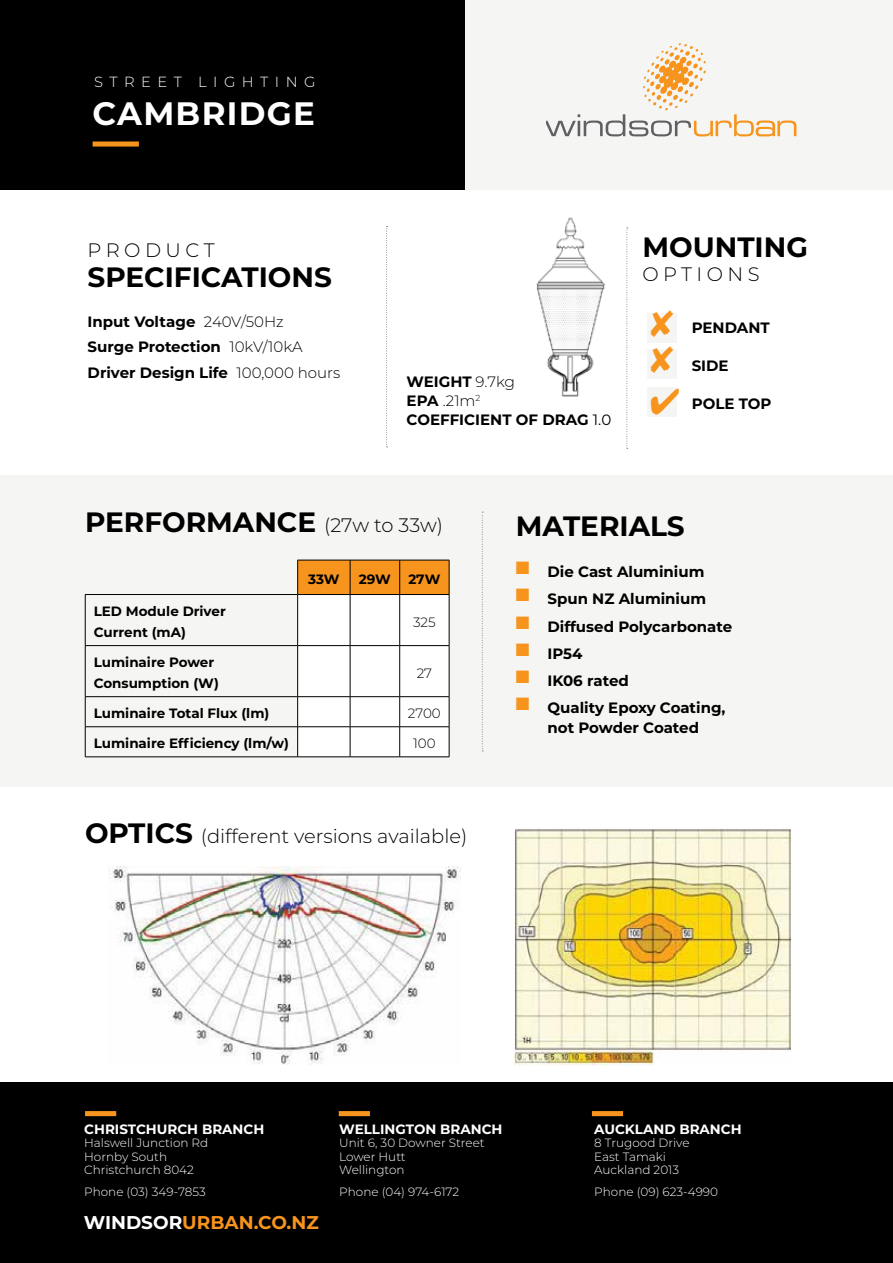
<style>
.page{position:relative;width:893px;height:1263px;background:#fff}
.page>*{position:absolute;margin:0;border:0;box-sizing:border-box;transform-origin:0 0}
.t1{font:700 32.4px "Montserrat";letter-spacing:.04em;color:#fff}
.t2{font:700 27.9px "Montserrat";color:#000}
.t3{font:300 19.5px "Montserrat";color:#000}
.t4{font:300 19.5px "Montserrat";letter-spacing:.23em;color:#000}
.t5{font:700 18.45px "Montserrat";color:#f7941d}
.t6{font:700 15px/25.2px "Montserrat";color:#000}
.t7{font:300 14.7px "Montserrat";letter-spacing:.44em;color:#fff}
.t8{font:700 13.5px/21px "Montserrat";color:#000}
.t9{font:700 13.5px "Montserrat";color:#fff}
.t10{font:300 13.5px "Montserrat";color:#000}
.t11{font:300 12px/13.5px "Montserrat";color:#fff}
.s1{font-weight:300}
.s2{font-weight:400}
.s3{font-weight:300;font-size:19.5px}
.s4{font-weight:700;font-size:27.9px}
.s5{color:#fff}
</style>
<div class="page">
<div style="left:0;top:475px;width:893px;height:312px;background:#f5f5f3"></div>
<div style="left:0;top:1082px;width:893px;height:181px;background:#000"></div>
<div style="left:459px;top:0;width:434px;height:190px;background:#f5f5f3"></div>
<div style="left:0;top:0;width:465px;height:190px;background:#000"></div>
<svg style="left:546px;top:43px;width:250px;height:93px"></svg>
<div style="left:85px;top:1111px;width:31px;height:5px;background:#f7941d"></div>
<div style="left:339px;top:1111px;width:31px;height:5px;background:#f7941d"></div>
<div style="left:592px;top:1111px;width:31px;height:5px;background:#f7941d"></div>
<div style="left:93px;top:141px;width:46px;height:6px;background:#f7941d"></div>
<svg style="left:386px;top:226px;width:2px;height:221px"></svg>
<svg style="left:482px;top:512px;width:1px;height:239px"></svg>
<svg style="left:626px;top:228px;width:2px;height:221px"></svg>
<svg style="left:85px;top:560px;width:365px;height:197px"></svg>
<hr style="left:85px;top:726px;width:213px;height:1px;background:#000">
<hr style="left:85px;top:727px;width:1px;height:30px;background:#000">
<hr style="left:297px;top:727px;width:1px;height:30px;background:#000">
<hr style="left:85px;top:756px;width:213px;height:1px;background:#000">
<img style="left:109px;top:867px;width:351px;height:197px">
<img style="left:514px;top:828px;width:276px;height:237px">
<div style="left:647px;top:313px;width:30px;height:30px;background:#f5f5f3"></div>
<div style="left:647px;top:350px;width:30px;height:29px;background:#f5f5f3"></div>
<div style="left:647px;top:388px;width:30px;height:29px;background:#f5f5f3"></div>
<img style="left:536px;top:217px;width:70px;height:180px">
<svg style="left:651px;top:349px;width:26px;height:39px"></svg>
<p class="t7" style="left:94px;top:71px;width:223px">STREET LIGHTING</p>
<h1 class="t1" style="left:93px;top:90px;width:224px">CAMBRIDGE</h1>
<h3 class="t4" style="left:88px;top:237px;width:129px">PRODUCT</h3>
<h2 class="t2" style="left:88px;top:257px;width:246px">SPECIFICATIONS</h2>
<h2 class="t2" style="left:642px;top:227px;width:167px">MOUNTING</h2>
<h3 class="t4" style="left:642px;top:261px;width:119px">OPTIONS</h3>
<p class="t6" style="left:88px;top:308px;width:254px">Input Voltage <span class="s1">240V/50Hz<br></span>Surge Protection <span class="s1">10kV/10kA<br></span>Driver Design Life <span class="s1">100,000 hours</span></p>
<p class="t6" style="left:692px;top:314px;width:80px">PENDANT</p>
<p class="t6" style="left:692px;top:352px;width:38px">SIDE</p>
<p class="t6" style="left:692px;top:390px;width:81px">POLE TOP</p>
<p class="t6" style="left:407px;top:371px;width:206px;line-height:19.2px">WEIGHT <span class="s1">9.7kg<br></span>EPA <span class="s1">.21m</span><sup>2<br></sup>COEFFICIENT OF DRAG <span class="s2">1.0</span></p>
<h2 class="t2" style="left:85px;top:502px;width:360px">PERFORMANCE <span class="s3">(27w to 33w)</span></h2>
<p class="t8" style="left:308px;top:568px;width:33px">33W</p>
<p class="t8" style="left:359px;top:568px;width:33px">29W</p>
<p class="t8" style="left:408px;top:568px;width:34px">27W</p>
<p class="t8" style="left:94px;top:600px;width:134px">LED Module Driver<br>Current (mA)</p>
<p class="t10" style="left:413px;top:613px;width:24px">325</p>
<p class="t8" style="left:94px;top:651px;width:127px">Luminaire Power<br>Consumption (W)</p>
<p class="t10" style="left:417px;top:664px;width:17px">27</p>
<p class="t8" style="left:94px;top:702px;width:177px">Luminaire Total Flux (lm)</p>
<p class="t10" style="left:408px;top:704px;width:34px">2700</p>
<p class="t8" style="left:94px;top:732px;width:197px">Luminaire Efficiency (lm/w)</p>
<p class="t10" style="left:413px;top:734px;width:24px">100</p>
<h3 class="t3" style="left:85px;top:823px;width:384px"><span class="s4">OPTICS</span> (different versions available)</h3>
<h2 class="t2" style="left:516px;top:505px;width:170px">MATERIALS</h2>
<p class="t6" style="left:516px;top:559px;width:190px"><sup>■</sup> Die Cast Aluminium</p>
<p class="t6" style="left:516px;top:586px;width:192px"><sup>■</sup> Spun NZ Aluminium</p>
<p class="t6" style="left:516px;top:613px;width:218px"><sup>■</sup> Diffused Polycarbonate</p>
<p class="t6" style="left:516px;top:640px;width:68px"><sup>■</sup> IP54</p>
<p class="t6" style="left:516px;top:667px;width:114px"><sup>■</sup> IK06 rated</p>
<p class="t6" style="left:516px;top:697px;width:211px;line-height:19.5px;text-align:center"><sup>■</sup> Quality Epoxy Coating, not Powder Coated</p>
<p class="t9" style="left:84px;top:1119px;width:182px">CHRISTCHURCH BRANCH</p>
<p class="t11" style="left:84px;top:1136px;width:126px">Halswell Junction Rd<br>Hornby South<br>Christchurch 8042</p>
<p class="t11" style="left:84px;top:1185px;width:123px">Phone (03) 349-7853</p>
<p class="t5" style="left:84px;top:1209px;width:236px"><span class="s5">WINDSOR</span>URBAN.CO.NZ</p>
<p class="t9" style="left:339px;top:1119px;width:165px">WELLINGTON BRANCH</p>
<p class="t11" style="left:339px;top:1136px;width:147px">Unit 6, 30 Downer Street<br>Lower Hutt<br>Wellington</p>
<p class="t11" style="left:339px;top:1185px;width:122px">Phone (04) 974-6172</p>
<p class="t9" style="left:594px;top:1119px;width:149px">AUCKLAND BRANCH</p>
<p class="t11" style="left:594px;top:1136px;width:97px">8 Trugood Drive<br>East Tamaki<br>Auckland 2013</p>
<p class="t11" style="left:594px;top:1185px;width:125px">Phone (09) 623-4990</p>
</div>
